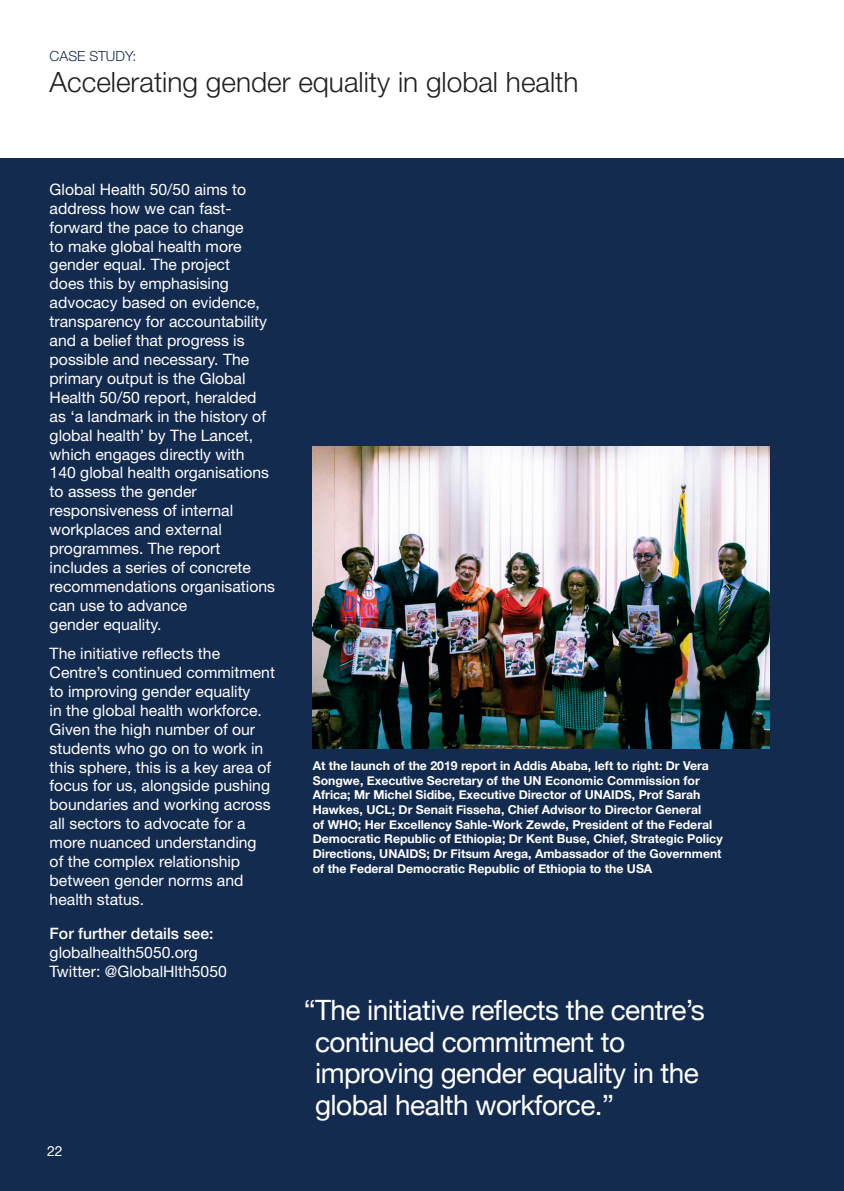
<style>
.page{position:relative;width:844px;height:1191px;background:#fff}
.page>*{position:absolute;margin:0;border:0;box-sizing:border-box;transform-origin:0 0}
.t1{font:28px/31.5px "Helvetica Neue";letter-spacing:-.02em;color:#fff}
.t2{font:300 28px "Helvetica Neue LT Std";color:#231f20}
.t3{font:15.75px/18.9px "Helvetica Neue LT Std";color:#fff}
.t4{font:500 15.75px "Helvetica Neue LT Std";color:#fff}
.t5{font:300 14px "Helvetica Neue LT Std";color:#142b50}
.t6{font:14px "Helvetica Neue LT Std";color:#fff}
.t7{font:700 12.25px/14.7px "Helvetica Neue";color:#fff}
</style>
<div class="page">
<div style="left:0;top:159px;width:843px;height:1032px;background:#142b50"></div>
<img style="left:313px;top:446px;width:456px;height:302px">
<p class="t5" style="left:50px;top:47px;width:88px">CASE STUDY:</p>
<p class="t2" style="left:50px;top:65px;width:530px">Accelerating gender equality in global health</p>
<p class="t3" style="left:50px;top:180px;width:227px">Global Health 50/50 aims to address how we can fast&shy;forward the pace to change<br>to make global health more gender equal. The project<br>does this by emphasising advocacy based on evidence, transparency for accountability and a belief that progress is possible and necessary. The primary output is the Global<br>Health 50/50 report, heralded as ‘a landmark in the history of global health’ by The Lancet, which engages directly with<br>140 global health organisations to assess the gender responsiveness of internal workplaces and external programmes. The report includes a series of concrete recommendations organisations can use to advance<br>gender equality.</p>
<p class="t3" style="left:50px;top:644px;width:227px">The initiative reflects the<br>Centre’s continued commitment to improving gender equality<br>in the global health workforce.<br>Given the high number of our students who go on to work in this sphere, this is a key area of focus for us, alongside pushing boundaries and working across all sectors to advocate for a more nuanced understanding<br>of the complex relationship between gender norms and health status.</p>
<p class="t4" style="left:50px;top:924px;width:165px">For further details see:</p>
<p class="t3" style="left:50px;top:943px;width:150px">globalhealth5050.org</p>
<p class="t3" style="left:50px;top:961px;width:179px">Twitter: @GlobalHlth5050</p>
<p class="t6" style="left:47px;top:1142px;width:17px">22</p>
<p class="t7" style="left:313px;top:758px;width:411px">At the launch of the 2019 report in Addis Ababa, left to right: Dr Vera Songwe, Executive Secretary of the UN Economic Commission for Africa; Mr Michel Sidibe, Executive Director of UNAIDS, Prof Sarah Hawkes, UCL; Dr Senait Fisseha, Chief Advisor to Director General<br>of WHO; Her Excellency Sahle-Work Zewde, President of the Federal Democratic Republic of Ethiopia; Dr Kent Buse, Chief, Strategic Policy Directions, UNAIDS; Dr Fitsum Arega, Ambassador of the Government of the Federal Democratic Republic of Ethiopia to the USA</p>
<p class="t1" style="left:315px;top:996px;width:391px;text-indent:-11px">“The initiative reflects the centre’s continued commitment to improving gender equality in the global health workforce.”</p>
</div>
